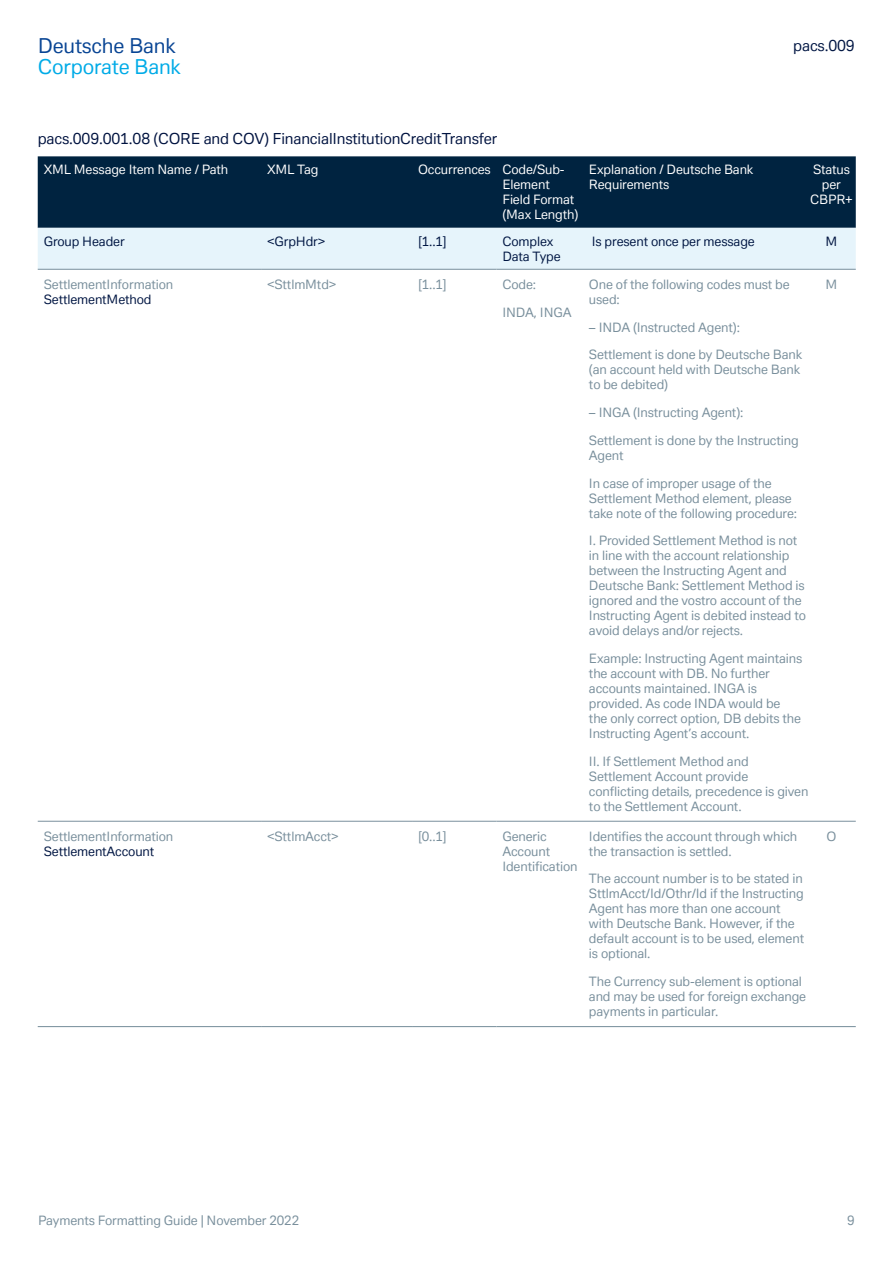
<style>
.page{position:relative;width:893px;height:1263px;background:#fff}
.page>*{position:absolute;margin:0;border:0;box-sizing:border-box;transform-origin:0 0}
.t1{font:20.25px "Deutsche Bank Text";letter-spacing:-.01em;color:#00abe7}
.t2{font:20.25px "Deutsche Bank Text";letter-spacing:-.01em;color:#094594}
.t3{font:15px "Deutsche Bank Text";letter-spacing:-.01em;color:#001340}
.t4{font:15px "Deutsche Bank Text";letter-spacing:-.01em;color:#001643}
.t5{font:12.75px/15px "Deutsche Bank Text";letter-spacing:-.01em;color:#798f9c}
.t6{font:12.75px/15px "Deutsche Bank Text";letter-spacing:-.01em;color:#fff}
.t7{font:12.75px/15px "Deutsche Bank Text";letter-spacing:-.01em;color:#001643}
.t8{font:12.75px "Deutsche Bank Text";color:#001340}
</style>
<div class="page">
<div style="left:38px;top:156px;width:818px;height:72px;background:#002340"></div>
<div style="left:38px;top:228px;width:818px;height:41px;background:#e6f4fb"></div>
<hr style="left:38px;top:821px;width:223px;height:1px;background:#798f9c">
<hr style="left:261px;top:821px;width:151px;height:1px;background:#798f9c">
<hr style="left:412px;top:821px;width:84px;height:1px;background:#798f9c">
<hr style="left:496px;top:821px;width:87px;height:1px;background:#798f9c">
<hr style="left:583px;top:821px;width:226px;height:1px;background:#798f9c">
<hr style="left:809px;top:821px;width:47px;height:1px;background:#798f9c">
<hr style="left:261px;top:269px;width:151px;height:1px;background:#798f9c">
<hr style="left:412px;top:269px;width:84px;height:1px;background:#798f9c">
<hr style="left:496px;top:269px;width:87px;height:1px;background:#798f9c">
<hr style="left:583px;top:269px;width:226px;height:1px;background:#798f9c">
<hr style="left:809px;top:269px;width:47px;height:1px;background:#798f9c">
<hr style="left:38px;top:269px;width:223px;height:1px;background:#798f9c">
<hr style="left:38px;top:1026px;width:223px;height:1px;background:#758c99">
<hr style="left:261px;top:1026px;width:151px;height:1px;background:#758c99">
<hr style="left:412px;top:1026px;width:84px;height:1px;background:#758c99">
<hr style="left:496px;top:1026px;width:87px;height:1px;background:#758c99">
<hr style="left:583px;top:1026px;width:226px;height:1px;background:#758c99">
<hr style="left:809px;top:1026px;width:47px;height:1px;background:#758c99">
<h1 class="t2" style="left:38px;top:33px;width:140px">Deutsche Bank</h1>
<h1 class="t1" style="left:38px;top:53px;width:145px">Corporate Bank</h1>
<p class="t4" style="left:793px;top:36px;width:63px">pacs.009</p>
<p class="t3" style="left:38px;top:129px;width:461px">pacs.009.001.08 (CORE and COV) FinancialInstitutionCreditTransfer</p>
<p class="t6" style="left:44px;top:162px;width:186px">XML Message Item Name / Path</p>
<p class="t6" style="left:267px;top:162px;width:53px">XML Tag</p>
<p class="t6" style="left:502px;top:162px;width:77px;text-indent:-84px">Occurrences Code/Sub-<br>Element<br>Field Format (Max Length)</p>
<p class="t6" style="left:589px;top:162px;width:166px">Explanation / Deutsche Bank<br>Requirements</p>
<p class="t6" style="left:810px;top:162px;width:44px;text-align:center">Status per<br>CBPR+</p>
<p class="t7" style="left:44px;top:233px;width:83px">Group Header</p>
<p class="t7" style="left:267px;top:233px;width:60px">&lt;GrpHdr&gt;</p>
<p class="t7" style="left:418px;top:233px;width:30px">[1..1]</p>
<p class="t7" style="left:502px;top:233px;width:60px">Complex<br>Data Type</p>
<p class="t7" style="left:592px;top:233px;width:164px">Is present once per message</p>
<p class="t8" style="left:826px;top:233px;width:13px">M</p>
<p class="t5" style="left:44px;top:277px;width:131px">SettlementInformation</p>
<p class="t7" style="left:44px;top:292px;width:109px">SettlementMethod</p>
<p class="t5" style="left:267px;top:277px;width:71px">&lt;SttlmMtd&gt;</p>
<p class="t5" style="left:418px;top:277px;width:30px">[1..1]</p>
<p class="t5" style="left:502px;top:270px;width:71px;line-height:27.8px">Code:<br>INDA, INGA</p>
<p class="t5" style="left:589px;top:277px;width:202px">One of the following codes must be used:</p>
<p class="t5" style="left:589px;top:313px;width:215px;line-height:27.8px">– INDA (Instructed Agent):<br>Settlement is done by Deutsche Bank</p>
<p class="t5" style="left:589px;top:362px;width:213px">(an account held with Deutsche Bank to be debited)</p>
<p class="t5" style="left:589px;top:398px;width:211px;line-height:27.8px">– INGA (Instructing Agent):<br>Settlement is done by the Instructing</p>
<p class="t5" style="left:589px;top:441px;width:184px;line-height:27.8px">Agent<br>In case of improper usage of the</p>
<p class="t5" style="left:589px;top:490px;width:210px">Settlement Method element, please take note of the following procedure:</p>
<p class="t5" style="left:589px;top:533px;width:219px">I. Provided Settlement Method is not in line with the account relationship between the Instructing Agent and Deutsche Bank: Settlement Method is ignored and the vostro account of the Instructing Agent is debited instead to avoid delays and/or rejects.</p>
<p class="t5" style="left:589px;top:651px;width:215px">Example: Instructing Agent maintains the account with DB. No further accounts maintained. INGA is provided. As code INDA would be the only correct option, DB debits the Instructing Agent’s account.</p>
<p class="t5" style="left:589px;top:753px;width:221px">II. If Settlement Method and<br>Settlement Account provide conflicting details, precedence is given to the Settlement Account.</p>
<p class="t5" style="left:826px;top:276px;width:13px">M</p>
<p class="t5" style="left:44px;top:828px;width:131px">SettlementInformation</p>
<p class="t7" style="left:44px;top:843px;width:112px">SettlementAccount</p>
<p class="t5" style="left:267px;top:828px;width:73px">&lt;SttlmAcct&gt;</p>
<p class="t5" style="left:418px;top:828px;width:30px">[0..1]</p>
<p class="t5" style="left:502px;top:828px;width:77px">Generic<br>Account<br>Identification</p>
<p class="t5" style="left:589px;top:828px;width:210px">Identifies the account through which the transaction is settled.</p>
<p class="t5" style="left:589px;top:871px;width:217px">The account number is to be stated in<br>SttlmAcct/Id/Othr/Id if the Instructing<br>Agent has more than one account with Deutsche Bank. However, if the default account is to be used, element is optional.</p>
<p class="t5" style="left:589px;top:974px;width:219px">The Currency sub-element is optional and may be used for foreign exchange payments in particular.</p>
<p class="t5" style="left:826px;top:828px;width:11px">O</p>
<p class="t5" style="left:38px;top:1212px;width:262px">Payments Formatting Guide | November 2022</p>
<p class="t5" style="left:847px;top:1212px;width:9px">9</p>
</div>
